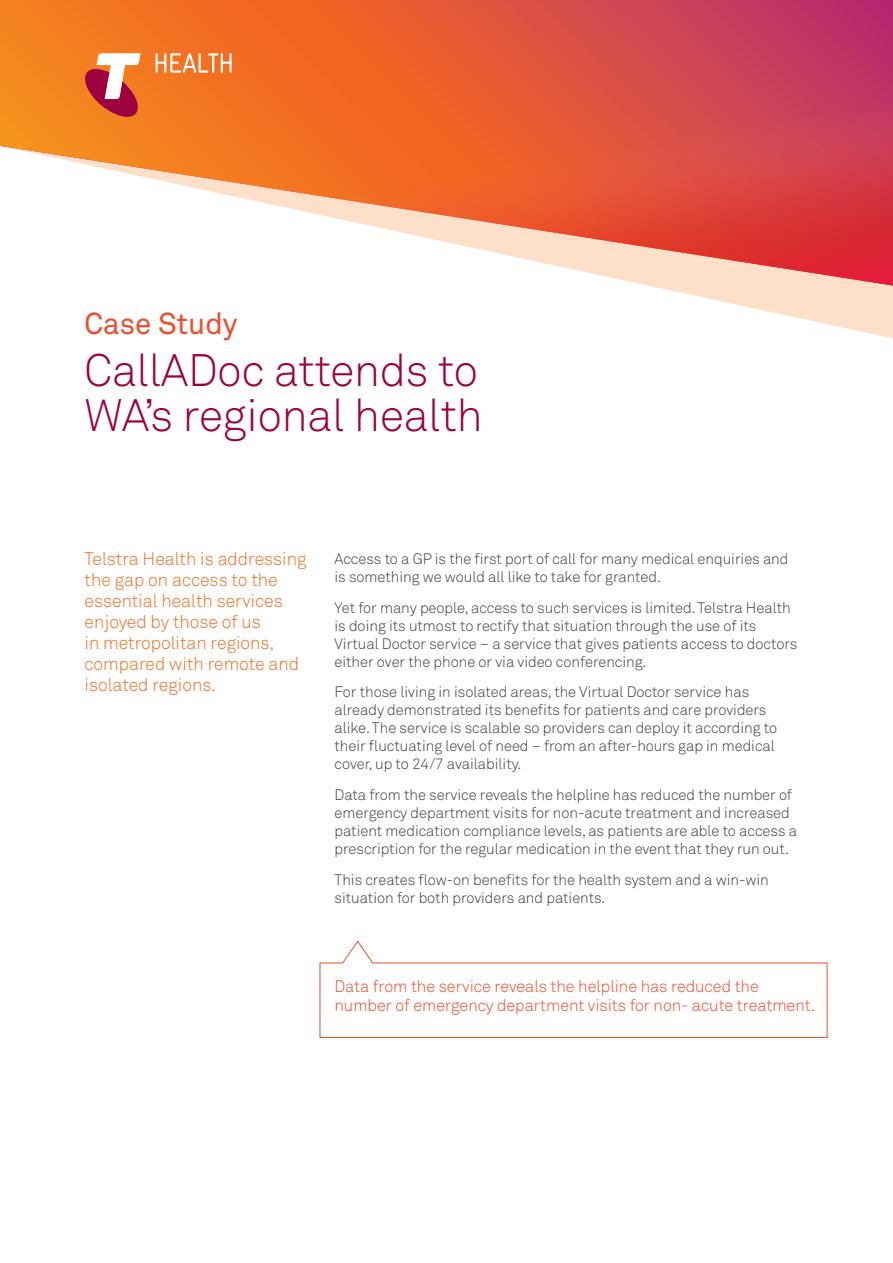
<style>
.page{position:relative;width:893px;height:1263px;background:#fff}
.page>*{position:absolute;margin:0;border:0;box-sizing:border-box;transform-origin:0 0}
.Main_header{font:300 45px/45px "Telstra Akkurat";color:#9d0140}
.Cover__Descriptor_20{font:30px "Telstra Akkurat";color:#ef4d2f}
.Intro_copy{font:300 18px/21px "Telstra Akkurat";color:#f36e21}
.Intro_copy-2{font:300 16.5px/19.5px "Telstra Akkurat";color:#ef4d2f}
.Body_Copy_8_5pt{font:300 15px/18px "Telstra Akkurat";color:#3e3e3f}
</style>
<div class="page">
<svg style="left:651px;top:286px;width:242px;height:53px"></svg>
<svg style="left:0;top:0;width:893px;height:286px"></svg>
<svg style="left:85px;top:53px;width:56px;height:64px"></svg>
<svg style="left:156px;top:53px;width:76px;height:20px"></svg>
<svg style="left:320px;top:941px;width:507px;height:97px"></svg>
<p class="Cover__Descriptor_20" style="left:85px;top:306px;width:154px">Case Study</p>
<p class="Main_header" style="left:85px;top:348px;width:400px">CallADoc attends to<br>WA’s regional health</p>
<p class="Intro_copy" style="left:85px;top:548px;width:223px">Telstra Health is addressing the gap on access to the essential health services enjoyed by those of us<br>in metropolitan regions, compared with remote and isolated regions.</p>
<p class="Body_Copy_8_5pt" style="left:334px;top:550px;width:455px">Access to a GP is the first port of call for many medical enquiries and is something we would all like to take for granted.</p>
<p class="Body_Copy_8_5pt" style="left:334px;top:598px;width:464px">Yet for many people, access to such services is limited. Telstra Health is doing its utmost to rectify that situation through the use of its Virtual Doctor service – a service that gives patients access to doctors either over the phone or via video conferencing.</p>
<p class="Body_Copy_8_5pt" style="left:334px;top:683px;width:444px">For those living in isolated areas, the Virtual Doctor service has already demonstrated its benefits for patients and care providers alike. The service is scalable so providers can deploy it according to their fluctuating level of need – from an after-hours gap in medical cover, up to 24/7 availability.</p>
<p class="Body_Copy_8_5pt" style="left:334px;top:786px;width:464px">Data from the service reveals the helpline has reduced the number of emergency department visits for non-acute treatment and increased patient medication compliance levels, as patients are able to access a prescription for the regular medication in the event that they run out.</p>
<p class="Body_Copy_8_5pt" style="left:334px;top:871px;width:436px">This creates flow-on benefits for the health system and a win-win situation for both providers and patients.</p>
<p class="Intro_copy-2" style="left:334px;top:976px;width:482px">Data from the service reveals the helpline has reduced the number of emergency department visits for non- acute treatment.</p>
</div>
